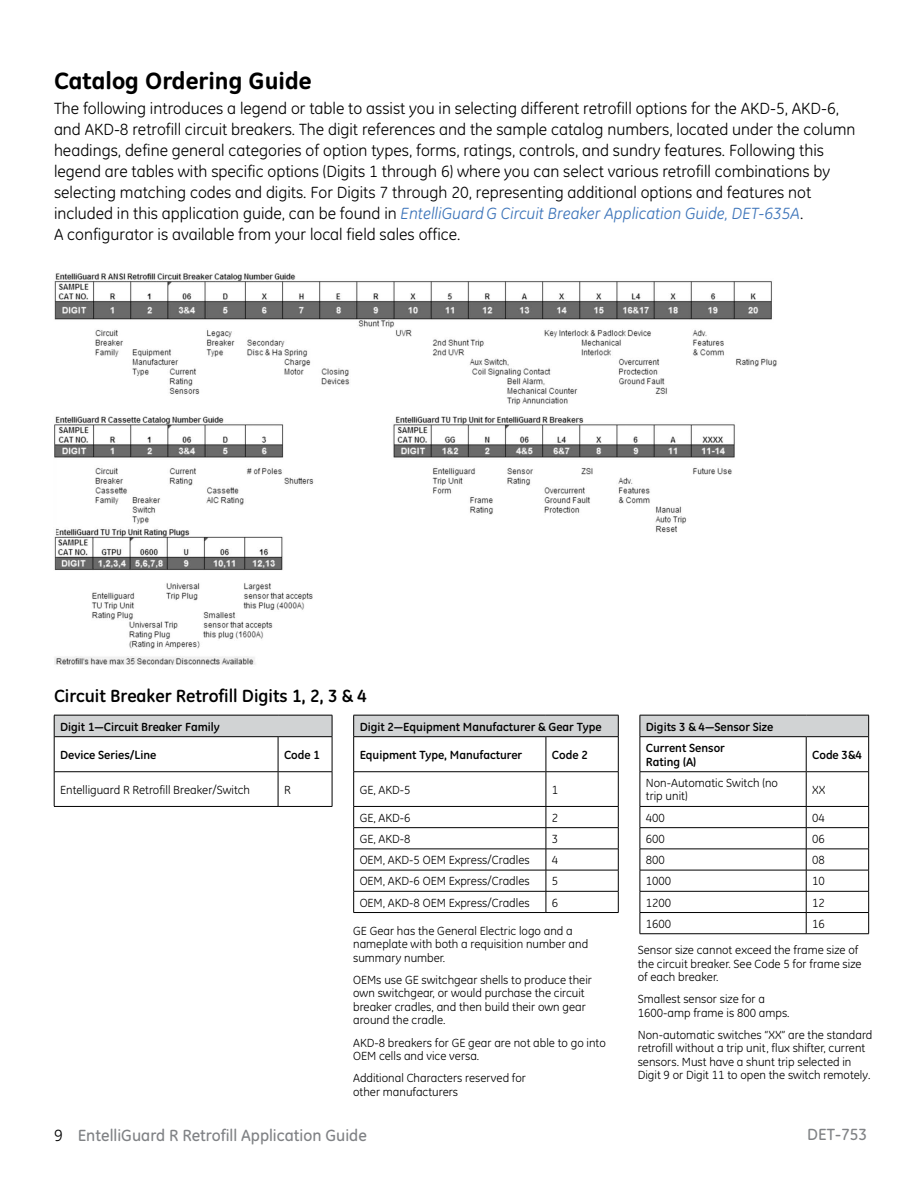
<style>
.page{position:relative;width:918px;height:1188px;background:#fff}
.page>*{position:absolute;margin:0;border:0;box-sizing:border-box;transform-origin:0 0}
.t1{font:800 24px "GE Inspira";color:#000}
.t2{font:700 18px "GE Inspira";color:#000}
.t3{font:16.5px/21px "GE Inspira";color:#000}
.t4{font:500 16.5px "GE Inspira";color:#808285}
.t5{font:12px/13.5px "GE Inspira";color:#000}
.t6{font:700 12px/13.5px "GE Inspira";color:#000}
.s1{font-style:italic;color:#3b73b9}
.s2{font-weight:400;color:#000}
</style>
<div class="page">
<hr style="left:54px;top:737px;width:1px;height:35px;background:#000">
<hr style="left:278px;top:737px;width:1px;height:34px;background:#000">
<hr style="left:332px;top:737px;width:1px;height:35px;background:#000">
<hr style="left:54px;top:772px;width:1px;height:34px;background:#000">
<hr style="left:278px;top:772px;width:1px;height:34px;background:#000">
<hr style="left:332px;top:772px;width:1px;height:34px;background:#000">
<hr style="left:54px;top:806px;width:224px;height:1px;background:#000">
<hr style="left:278px;top:806px;width:54px;height:1px;background:#000">
<hr style="left:54px;top:771px;width:224px;height:1px;background:#000">
<hr style="left:278px;top:771px;width:54px;height:1px;background:#000">
<hr style="left:353px;top:772px;width:1px;height:34px;background:#000">
<hr style="left:546px;top:772px;width:1px;height:34px;background:#000">
<hr style="left:618px;top:772px;width:1px;height:34px;background:#000">
<hr style="left:353px;top:806px;width:193px;height:1px;background:#000">
<hr style="left:546px;top:806px;width:72px;height:1px;background:#000">
<hr style="left:353px;top:827px;width:193px;height:1px;background:#000">
<hr style="left:546px;top:827px;width:72px;height:1px;background:#000">
<hr style="left:353px;top:849px;width:193px;height:1px;background:#000">
<hr style="left:546px;top:849px;width:72px;height:1px;background:#000">
<hr style="left:353px;top:870px;width:193px;height:1px;background:#000">
<hr style="left:546px;top:870px;width:72px;height:1px;background:#000">
<hr style="left:353px;top:891px;width:193px;height:1px;background:#000">
<svg style="left:353px;top:807px;width:1px;height:105px"></svg>
<hr style="left:546px;top:891px;width:72px;height:1px;background:#000">
<svg style="left:546px;top:807px;width:1px;height:105px"></svg>
<svg style="left:618px;top:807px;width:1px;height:105px"></svg>
<hr style="left:353px;top:912px;width:193px;height:1px;background:#000">
<hr style="left:546px;top:912px;width:72px;height:1px;background:#000">
<svg style="left:54px;top:715px;width:815px;height:22px;background:#c9cbcc"></svg>
<hr style="left:640px;top:737px;width:1px;height:35px;background:#000">
<hr style="left:806px;top:737px;width:1px;height:34px;background:#000">
<hr style="left:868px;top:737px;width:1px;height:35px;background:#000">
<hr style="left:640px;top:772px;width:1px;height:34px;background:#000">
<hr style="left:806px;top:772px;width:1px;height:34px;background:#000">
<hr style="left:868px;top:772px;width:1px;height:34px;background:#000">
<hr style="left:640px;top:806px;width:166px;height:1px;background:#000">
<hr style="left:806px;top:806px;width:63px;height:1px;background:#000">
<hr style="left:640px;top:827px;width:166px;height:1px;background:#000">
<hr style="left:806px;top:827px;width:63px;height:1px;background:#000">
<hr style="left:640px;top:849px;width:166px;height:1px;background:#000">
<hr style="left:806px;top:849px;width:63px;height:1px;background:#000">
<hr style="left:640px;top:870px;width:166px;height:1px;background:#000">
<hr style="left:806px;top:870px;width:63px;height:1px;background:#000">
<hr style="left:640px;top:891px;width:166px;height:1px;background:#000">
<hr style="left:806px;top:891px;width:63px;height:1px;background:#000">
<hr style="left:640px;top:912px;width:166px;height:1px;background:#000">
<svg style="left:640px;top:807px;width:1px;height:126px"></svg>
<hr style="left:806px;top:912px;width:63px;height:1px;background:#000">
<svg style="left:806px;top:807px;width:1px;height:126px"></svg>
<svg style="left:868px;top:807px;width:1px;height:126px"></svg>
<hr style="left:640px;top:933px;width:166px;height:1px;background:#000">
<hr style="left:806px;top:933px;width:63px;height:1px;background:#000">
<hr style="left:354px;top:736px;width:192px;height:1px;background:#000">
<hr style="left:546px;top:736px;width:72px;height:1px;background:#000">
<hr style="left:354px;top:771px;width:192px;height:1px;background:#000">
<hr style="left:546px;top:771px;width:72px;height:1px;background:#000">
<hr style="left:640px;top:736px;width:166px;height:1px;background:#000">
<hr style="left:806px;top:736px;width:62px;height:1px;background:#000">
<hr style="left:640px;top:771px;width:166px;height:1px;background:#000">
<hr style="left:806px;top:771px;width:62px;height:1px;background:#000">
<hr style="left:353px;top:737px;width:1px;height:35px;background:#000">
<hr style="left:546px;top:737px;width:1px;height:34px;background:#000">
<hr style="left:618px;top:737px;width:1px;height:35px;background:#000">
<img style="left:54px;top:273px;width:723px;height:392px">
<h1 class="t1" style="left:54px;top:66px;width:259px">Catalog Ordering Guide</h1>
<p class="t3" style="left:54px;top:98px;width:803px">The following introduces a legend or table to assist you in selecting different retrofill options for the AKD-5, AKD-6, and AKD-8 retrofill circuit breakers. The digit references and the sample catalog numbers, located under the column headings, define general categories of option types, forms, ratings, controls, and sundry features. Following this legend are tables with specific options (Digits 1 through 6) where you can select various retrofill combinations by selecting matching codes and digits. For Digits 7 through 20, representing additional options and features not included in this application guide, can be found in <span class="s1">EntelliGuardG Circuit Breaker Application Guide, DET-635A</span>.<br>A configurator is available from your local field sales office.</p>
<h2 class="t2" style="left:54px;top:685px;width:314px">Circuit Breaker Retrofill Digits 1, 2, 3 &amp; 4</h2>
<p class="t6" style="left:60px;top:720px;width:161px">Digit 1—Circuit Breaker Family</p>
<p class="t6" style="left:360px;top:720px;width:243px">Digit 2—Equipment Manufacturer &amp; Gear Type</p>
<p class="t6" style="left:646px;top:720px;width:129px">Digits 3 &amp; 4—Sensor Size</p>
<p class="t6" style="left:60px;top:748px;width:98px">Device Series/Line</p>
<p class="t6" style="left:284px;top:748px;width:37px">Code 1</p>
<p class="t6" style="left:360px;top:748px;width:164px">Equipment Type, Manufacturer</p>
<p class="t6" style="left:552px;top:748px;width:37px">Code 2</p>
<p class="t6" style="left:646px;top:741px;width:81px">Current Sensor<br>Rating (A)</p>
<p class="t6" style="left:812px;top:748px;width:51px">Code 3&amp;4</p>
<p class="t5" style="left:60px;top:783px;width:191px">Entelliguard R Retrofill Breaker/Switch</p>
<p class="t5" style="left:284px;top:783px;width:8px">R</p>
<p class="t5" style="left:360px;top:783px;width:52px">GE, AKD-5</p>
<p class="t5" style="left:552px;top:783px;width:8px">1</p>
<p class="t5" style="left:646px;top:776px;width:134px">Non-Automatic Switch (no trip unit)</p>
<p class="t5" style="left:812px;top:783px;width:14px">XX</p>
<p class="t5" style="left:360px;top:811px;width:52px">GE, AKD-6</p>
<p class="t5" style="left:552px;top:811px;width:8px">2</p>
<p class="t5" style="left:646px;top:811px;width:21px">400</p>
<p class="t5" style="left:812px;top:811px;width:14px">04</p>
<p class="t5" style="left:360px;top:832px;width:52px">GE, AKD-8</p>
<p class="t5" style="left:552px;top:832px;width:8px">3</p>
<p class="t5" style="left:646px;top:832px;width:21px">600</p>
<p class="t5" style="left:812px;top:832px;width:14px">06</p>
<p class="t5" style="left:360px;top:853px;width:172px">OEM, AKD-5 OEM Express/Cradles</p>
<p class="t5" style="left:552px;top:853px;width:8px">4</p>
<p class="t5" style="left:646px;top:853px;width:21px">800</p>
<p class="t5" style="left:812px;top:853px;width:14px">08</p>
<p class="t5" style="left:360px;top:874px;width:172px">OEM, AKD-6 OEM Express/Cradles</p>
<p class="t5" style="left:552px;top:874px;width:8px">5</p>
<p class="t5" style="left:646px;top:874px;width:27px">1000</p>
<p class="t5" style="left:812px;top:874px;width:14px">10</p>
<p class="t5" style="left:360px;top:896px;width:172px">OEM, AKD-8 OEM Express/Cradles</p>
<p class="t5" style="left:552px;top:896px;width:8px">6</p>
<p class="t5" style="left:646px;top:896px;width:27px">1200</p>
<p class="t5" style="left:812px;top:896px;width:14px">12</p>
<p class="t5" style="left:646px;top:917px;width:27px">1600</p>
<p class="t5" style="left:812px;top:917px;width:14px">16</p>
<p class="t5" style="left:353px;top:924px;width:237px">GE Gear has the General Electric logo and a nameplate with both a requisition number and summary number.</p>
<p class="t5" style="left:353px;top:973px;width:240px">OEMs use GE switchgear shells to produce their own switchgear, or would purchase the circuit breaker cradles, and then build their own gear around the cradle.</p>
<p class="t5" style="left:353px;top:1036px;width:254px">AKD-8 breakers for GE gear are not able to go into<br>OEM cells and vice versa.</p>
<p class="t5" style="left:353px;top:1071px;width:174px">Additional Characters reserved for other manufacturers</p>
<p class="t5" style="left:638px;top:943px;width:225px">Sensor size cannot exceed the frame size of the circuit breaker. See Code 5 for frame size of each breaker.</p>
<p class="t5" style="left:638px;top:992px;width:153px">Smallest sensor size for a<br>1600-amp frame is 800 amps.</p>
<p class="t5" style="left:638px;top:1028px;width:236px">Non-automatic switches “XX” are the standard retrofill without a trip unit, flux shifter, current sensors. Must have a shunt trip selected in Digit 9 or Digit 11 to open the switch remotely.</p>
<h3 class="t4" style="left:54px;top:1126px;width:314px"><span class="s2">9</span> EntelliGuard R Retrofill Application Guide</h3>
<h3 class="t4" style="left:807px;top:1125px;width:61px">DET-753</h3>
</div>
